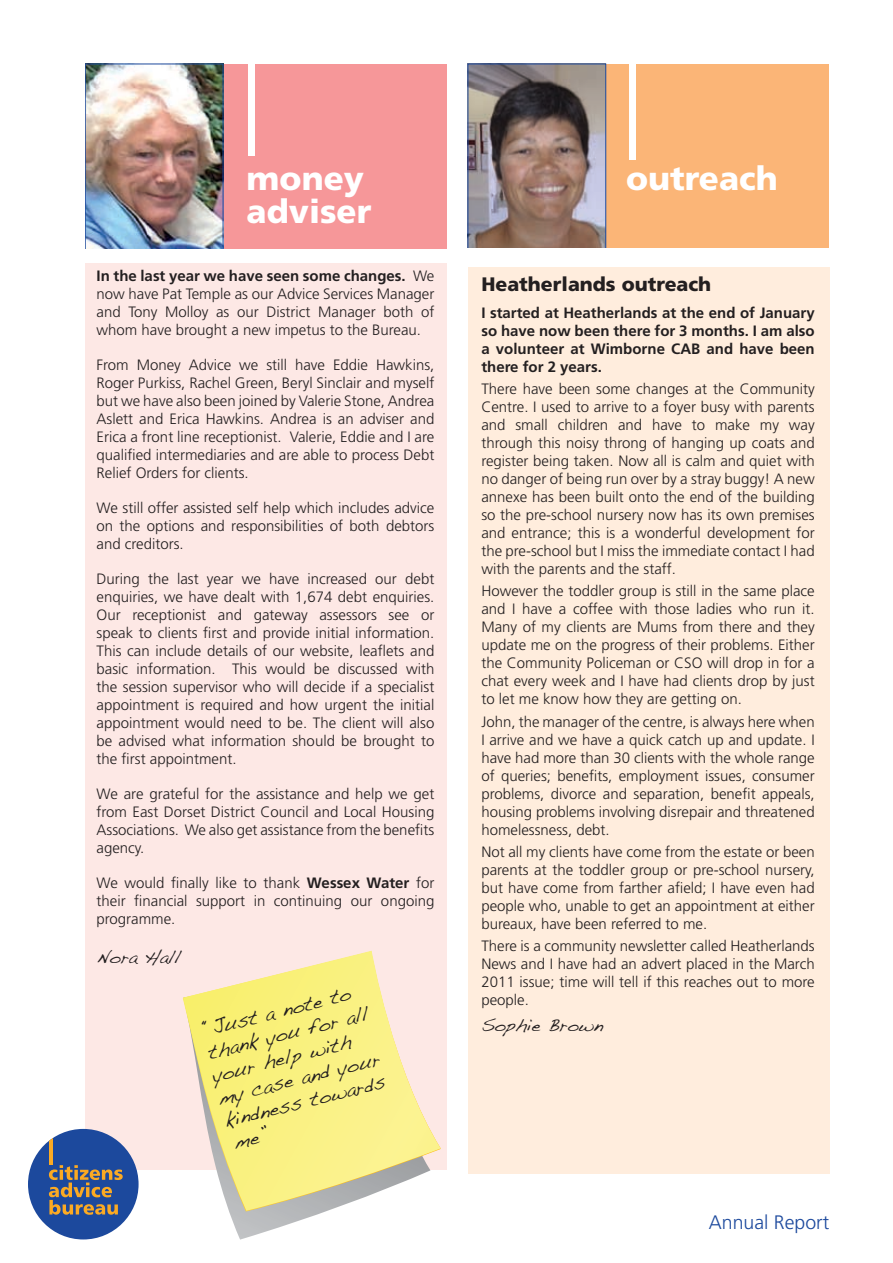
<style>
.page{position:relative;width:893px;height:1263px;background:#fff}
.page>*{position:absolute;margin:0;border:0;box-sizing:border-box;transform-origin:0 0}
.t1{font:900 33px/33px "Frutiger LT";color:#fff}
.t2{font:19.5px/23.4px "Handwriting Dakota";color:#231f20}
.t3{font:900 19.5px "Frutiger LT";color:#231f20}
.t4{font:300 19.5px "Frutiger LT";color:#1c499d}
.t5{font:18px "Handwriting Dakota";color:#231f20}
.t6{font:300 15px/18px "Frutiger LT";color:#231f20;text-align:justify}
.t7{font:700 15px/18px "Frutiger LT";color:#231f20;text-align:justify}
.s1{font-weight:700}
</style>
<div class="page">
<div style="left:85px;top:264px;width:361px;height:906px;background:#fde8e5"></div>
<div style="left:468px;top:268px;width:361px;height:906px;background:#ffeddd"></div>
<div style="left:28px;top:1129px;width:111px;height:110px;background:#1c499d;border-radius:50%"></div>
<hr style="left:50px;top:1129px;width:3px;height:36px;background:#fbaa23">
<svg style="left:49px;top:1165px;width:74px;height:50px"></svg>
<svg style="left:229px;top:1211px;width:98px;height:28px"></svg>
<svg style="left:183px;top:951px;width:258px;height:260px"></svg>
<div style="left:468px;top:64px;width:361px;height:184px;background:#fbb577"></div>
<svg style="left:468px;top:64px;width:138px;height:184px;background:#867674"></svg>
<div style="left:629px;top:64px;width:7px;height:96px;background:#fff"></div>
<div style="left:85px;top:64px;width:361px;height:185px;background:#f69799"></div>
<img style="left:85px;top:64px;width:138px;height:185px">
<div style="left:249px;top:64px;width:6px;height:91px;background:#fff"></div>
<h1 class="t1" style="left:247px;top:162px;width:126px">money adviser</h1>
<p class="t6" style="left:97px;top:267px;width:339px"><span class="s1">In the last year we have seen some changes.</span> We now have Pat Temple as our Advice Services Manager and Tony Molloy as our District Manager both of whom have brought a new impetus to the Bureau.</p>
<p class="t6" style="left:97px;top:356px;width:339px">From Money Advice we still have Eddie Hawkins, Roger Purkiss, Rachel Green, Beryl Sinclair and myself but we have also been joined by Valerie Stone, Andrea Aslett and Erica Hawkins. Andrea is an adviser and Erica a front line receptionist. Valerie, Eddie and I are qualified intermediaries and are able to process Debt Relief Orders for clients.</p>
<p class="t6" style="left:97px;top:499px;width:339px">We still offer assisted self help which includes advice on the options and responsibilities of both debtors and creditors.</p>
<p class="t6" style="left:97px;top:570px;width:339px">During the last year we have increased our debt enquiries, we have dealt with 1,674 debt enquiries.<br>Our receptionist and gateway assessors see or speak to clients first and provide initial information.<br>This can include details of our website, leaflets and basic information. This would be discussed with the session supervisor who will decide if a specialist appointment is required and how urgent the initial appointment would need to be. The client will also be advised what information should be brought to the first appointment.</p>
<p class="t6" style="left:97px;top:785px;width:339px">We are grateful for the assistance and help we get from East Dorset District Council and Local Housing Associations. We also get assistance from the benefits agency.</p>
<p class="t6" style="left:97px;top:874px;width:339px">We would finally like to thank <span class="s1">Wessex Water</span> for their financial support in continuing our ongoing programme.</p>
<p class="t5" style="left:97px;top:946px;width:86px">Nora Hall</p>
<h2 class="t2" style="left:198px;top:1019px;width:168px;rotate:-14deg">“Just a note to thank you for all your help with my case and your kindness towards me”</h2>
<h1 class="t1" style="left:626px;top:162px;width:153px">outreach</h1>
<h2 class="t3" style="left:481px;top:273px;width:231px">Heatherlands outreach</h2>
<p class="t7" style="left:481px;top:304px;width:335px">I started at Heatherlands at the end of January so have now been there for 3 months. I am also a volunteer at Wimborne CAB and have been there for 2 years.</p>
<p class="t6" style="left:481px;top:380px;width:335px">There have been some changes at the Community Centre. I used to arrive to a foyer busy with parents and small children and have to make my way through this noisy throng of hanging up coats and register being taken. Now all is calm and quiet with no danger of being run over by a stray buggy! A new annexe has been built onto the end of the building so the pre-school nursery now has its own premises and entrance; this is a wonderful development for the pre-school but I miss the immediate contact I had with the parents and the staff.</p>
<p class="t6" style="left:481px;top:582px;width:335px">However the toddler group is still in the same place and I have a coffee with those ladies who run it.<br>Many of my clients are Mums from there and they update me on the progress of their problems. Either the Community Policeman or CSO will drop in for a chat every week and I have had clients drop by just to let me know how they are getting on.</p>
<p class="t6" style="left:481px;top:713px;width:335px">John, the manager of the centre, is always here when I arrive and we have a quick catch up and update. I have had more than 30 clients with the whole range of queries; benefits, employment issues, consumer problems, divorce and separation, benefit appeals, housing problems involving disrepair and threatened homelessness, debt.</p>
<p class="t6" style="left:481px;top:843px;width:335px">Not all my clients have come from the estate or been parents at the toddler group or pre-school nursery, but have come from farther afield; I have even had people who, unable to get an appointment at either bureaux, have been referred to me.</p>
<p class="t6" style="left:481px;top:937px;width:335px">There is a community newsletter called Heatherlands News and I have had an advert placed in the March 2011 issue; time will tell if this reaches out to more people.</p>
<p class="t5" style="left:481px;top:1014px;width:123px">Sophie Brown</p>
<h2 class="t4" style="left:709px;top:1211px;width:122px">Annual Report</h2>
</div>
